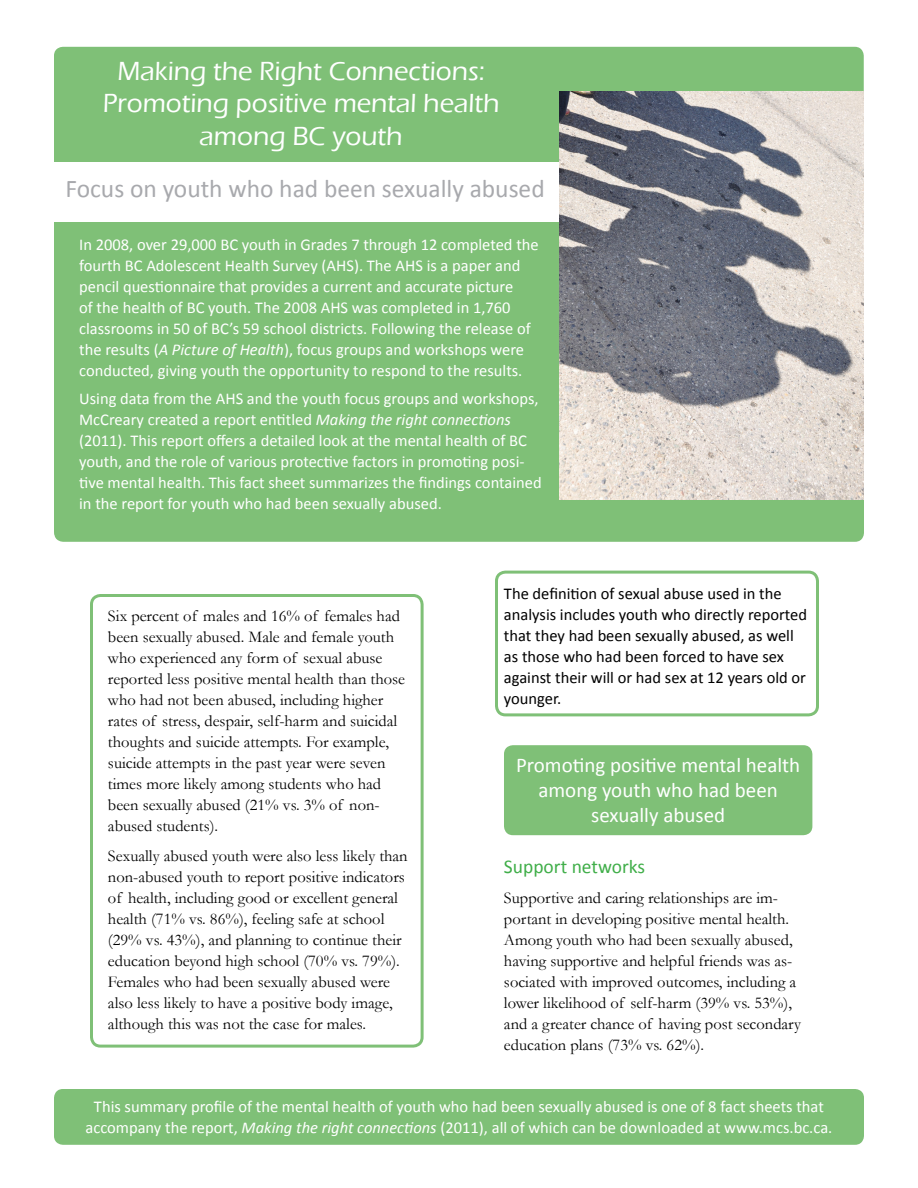
<style>
.page{position:relative;width:918px;height:1188px;background:#fff}
.page>*{position:absolute;margin:0;border:0;box-sizing:border-box;transform-origin:0 0}
.t1{font:500 27px/32.4px "Eras ITC";color:#fff;text-align:center}
.t2{font:25.5px "Calibri";color:#a8a9ad}
.t3{font:21px/25.2px "Calibri";color:#fff;text-align:center}
.t4{font:19.5px "Calibri";color:#40ae49}
.t5{font:16.5px/21px "Garamond";color:#000}
.t6{font:16.5px/21px "Calibri";color:#fff}
.t7{font:16.5px/21px "Calibri";color:#000}
.s1{font-style:italic}
</style>
<div class="page">
<svg style="left:58px;top:499px;width:806px;height:43px;background:#82c17a"></svg>
<div style="left:54px;top:47px;width:810px;height:45px;background:#7fc077"></div>
<div style="left:54px;top:88px;width:508px;height:452px;background:#7fc077"></div>
<div style="left:54px;top:162px;width:515px;height:59px;background:#fff"></div>
<div style="left:54px;top:1089px;width:810px;height:56px;background:#7fc077;border-radius:9px"></div>
<div style="left:90px;top:594px;width:334px;height:454px;border:3px solid #7fc077;border-radius:9px"></div>
<div style="left:504px;top:745px;width:308px;height:90px;background:#7fc077;border-radius:9px"></div>
<div style="left:495px;top:571px;width:324px;height:145px;border:3px solid #7fc077;border-radius:9px"></div>
<img style="left:559px;top:92px;width:305px;height:407px">
<p class="t1" style="left:103px;top:55px;width:398px">Making the Right Connections:<br>Promoting positive mental health among BC youth</p>
<p class="t2" style="left:65px;top:173px;width:481px">Focus on youth who had been sexually abused</p>
<p class="t6" style="left:79px;top:234px;width:461px">In 2008, over 29,000 BC youth in Grades 7 through 12 completed the fourth BC Adolescent Health Survey (AHS). The AHS is a paper and pencil questionnaire that provides a current and accurate picture<br>of the health of BC youth. The 2008 AHS was completed in 1,760 classrooms in 50 of BC’s 59 school districts. Following the release of the results (<span class="s1">A Picture of Health</span>), focus groups and workshops were conducted, giving youth the opportunity to respond to the results.</p>
<p class="t6" style="left:79px;top:389px;width:464px">Using data from the AHS and the youth focus groups and workshops, McCreary created a report entitled <span class="s1">Making the right connections </span>(2011). This report offers a detailed look at the mental health of BC youth, and the role of various protective factors in promoting posi&shy;tive mental health. This fact sheet summarizes the findings contained in the report for youth who had been sexually abused.</p>
<p class="t5" style="left:108px;top:605px;width:299px">Six percent of males and 16% of females had been sexually abused. Male and female youth who experienced any form of sexual abuse reported less positive mental health than those who had not been abused, including higher rates of stress, despair, self-harm and suicidal thoughts and suicide attempts. For example, suicide attempts in the past year were seven times more likely among students who had been sexually abused (21% vs. 3% of non&shy;abused students).</p>
<p class="t5" style="left:108px;top:845px;width:301px">Sexually abused youth were also less likely than non-abused youth to report positive indicators of health, including good or excellent general health (71% vs. 86%), feeling safe at school (29% vs. 43%), and planning to continue their education beyond high school (70% vs. 79%).<br>Females who had been sexually abused were also less likely to have a positive body image, although this was not the case for males.</p>
<p class="t7" style="left:504px;top:583px;width:305px">The definition of sexual abuse used in the analysis includes youth who directly reported that they had been sexually abused, as well as those who had been forced to have sex against their will or had sex at 12 years old or younger.</p>
<p class="t3" style="left:516px;top:752px;width:286px">Promoting positive mental health among youth who had been</p>
<p class="t3" style="left:591px;top:803px;width:135px">sexually abused</p>
<p class="t4" style="left:504px;top:854px;width:143px">Support networks</p>
<p class="t5" style="left:504px;top:886px;width:299px">Supportive and caring relationships are im&shy;portant in developing positive mental health.<br>Among youth who had been sexually abused, having supportive and helpful friends was as&shy;sociated with improved outcomes, including a lower likelihood of self-harm (39% vs. 53%), and a greater chance of having post secondary education plans (73% vs. 62%).</p>
<p class="t6" style="left:85px;top:1096px;width:748px;text-align:center">This summary profile of the mental health of youth who had been sexually abused is one of 8 fact sheets that accompany the report, <span class="s1">Making the right connections</span> (2011), all of which can be downloaded at www.mcs.bc.ca.</p>
</div>
